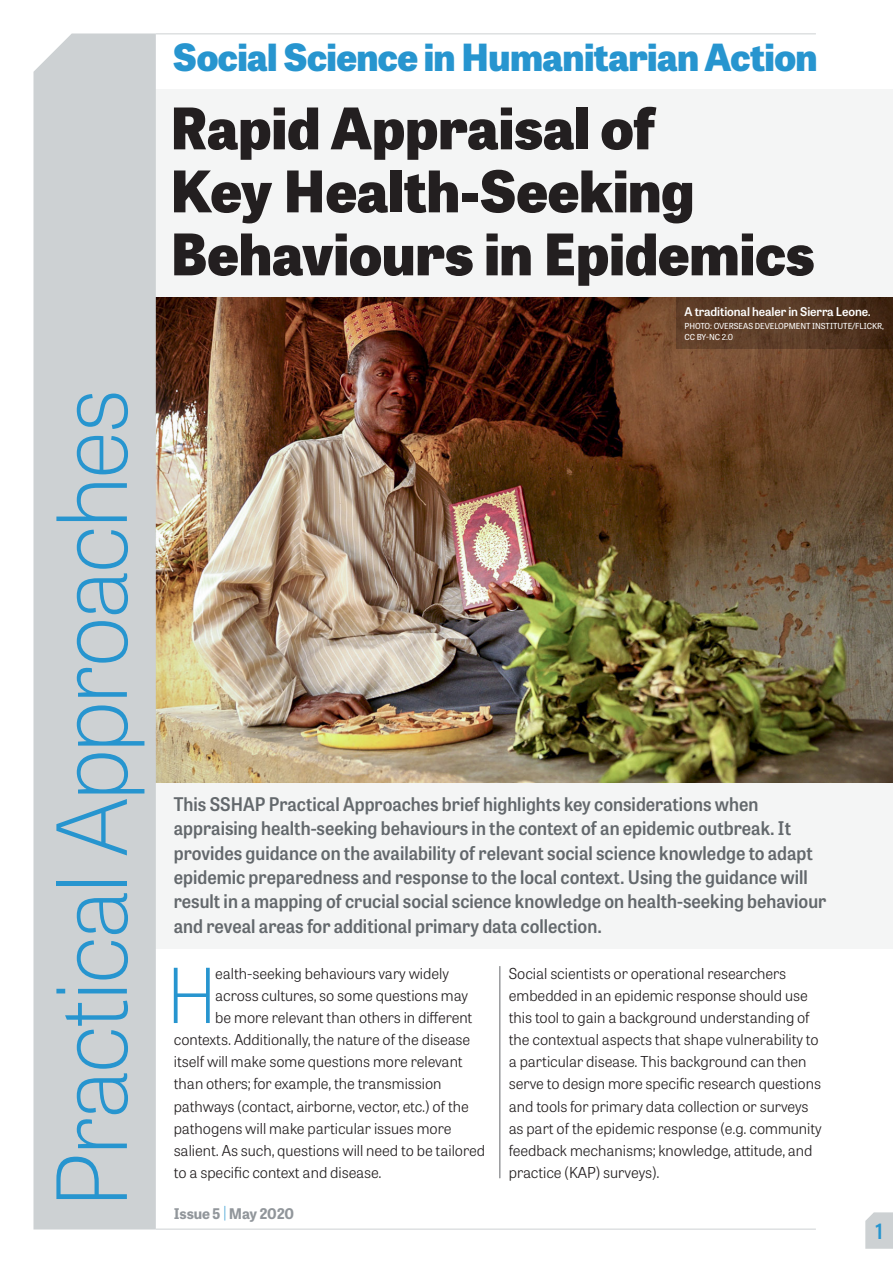
<style>
.page{position:relative;width:893px;height:1263px;background:#fff}
.page>*{position:absolute;margin:0;border:0;box-sizing:border-box;transform-origin:0 0}
.t1{font:100 96px "Tablet Gothic";letter-spacing:-.035em;color:#2795cf}
.t2{font:100 75.3px "Tablet Gothic";color:#2795cf}
.t3{font:800 57px/63px "Tablet Gothic";letter-spacing:-.005em;color:#231f20}
.t4{font:800 37.35px "Tablet Gothic";letter-spacing:-.015em;color:#2795cf}
.t5{font:21px "Tablet Gothic Narrow Sb";color:#2795cf}
.t6{font:18.75px/24.3px "Tablet Gothic Narrow Sb";color:#63686c}
.t7{font:300 15px/22.2px "Tablet Gothic";letter-spacing:-.005em;color:#231f20}
.t8{font:700 14.7px "Tablet Gothic";letter-spacing:-.01em;color:#91969b}
.t9{font:600 12px "Tablet Gothic";letter-spacing:-.01em;color:#fff}
.t10{font:8.25px/10.5px "Tablet Gothic";letter-spacing:-.005em;color:#fff}
.s1{font-weight:100;color:#2795cf}
</style>
<div class="page">
<svg style="left:865px;top:1212px;width:28px;height:37px"></svg>
<div style="left:156px;top:89px;width:737px;height:859px;background:#f4f5f5"></div>
<img style="left:156px;top:298px;width:737px;height:484px">
<svg style="left:676px;top:298px;width:217px;height:51px;background:#563723"></svg>
<div style="left:33px;top:33px;width:123px;height:1196px;background:#cdd1d3"></div>
<hr style="left:156px;top:33px;width:660px;height:1px;background:#cdd1d3">
<hr style="left:156px;top:1229px;width:660px;height:1px;background:#cdd1d3">
<hr style="left:500px;top:966px;width:1px;height:212px;background:#939598">
<h1 class="t1" style="left:27px;top:1208px;width:821px;rotate:-90deg">Practical Approaches</h1>
<h3 class="t4" style="left:173px;top:30px;width:646px">Social Science in Humanitarian Action</h3>
<h3 class="t3" style="left:170px;top:94px;width:646px">Rapid Appraisal of<br>Key Health-Seeking<br>Behaviours in Epidemics</h3>
<p class="t9" style="left:685px;top:303px;width:188px">A traditional healer in Sierra Leone.</p>
<p class="t10" style="left:685px;top:321px;width:201px">PHOTO: OVERSEAS DEVELOPMENT INSTITUTE/FLICKR,<br>CC BY-NC 2.0</p>
<p class="t6" style="left:174px;top:791px;width:654px">This SSHAP Practical Approaches brief highlights key considerations when appraising health-seeking behaviours in the context of an epidemic outbreak. It provides guidance on the availability of relevant social science knowledge to adapt epidemic preparedness and response to the local context. Using the guidance will result in a mapping of crucial social science knowledge on health-seeking behaviour and reveal areas for additional primary data collection.</p>
<h2 class="t2" style="left:167px;top:945px;width:52px">H</h2>
<p class="t7" style="left:215px;top:962px;width:235px">ealth-seeking behaviours vary widely</p>
<p class="t7" style="left:215px;top:984px;width:254px">across cultures, so some questions may</p>
<p class="t7" style="left:215px;top:1006px;width:259px">be more relevant than others in different</p>
<p class="t7" style="left:174px;top:1028px;width:298px">contexts. Additionally, the nature of the disease</p>
<p class="t7" style="left:174px;top:1050px;width:290px">itself will make some questions more relevant</p>
<p class="t7" style="left:174px;top:1072px;width:269px">than others; for example, the transmission</p>
<p class="t7" style="left:174px;top:1094px;width:297px">pathways (contact, airborne, vector, etc.) of the</p>
<p class="t7" style="left:174px;top:1116px;width:279px">pathogens will make particular issues more</p>
<p class="t7" style="left:174px;top:1139px;width:313px">salient. As such, questions will need to be tailored</p>
<p class="t7" style="left:174px;top:1161px;width:209px">to a specific context and disease.</p>
<p class="t8" style="left:174px;top:1203px;width:122px">Issue 5 <span class="s1">|</span> May 2020</p>
<p class="t7" style="left:509px;top:962px;width:314px">Social scientists or operational researchers embedded in an epidemic response should use this tool to gain a background understanding of the contextual aspects that shape vulnerability to a particular disease. This background can then serve to design more specific research questions and tools for primary data collection or surveys as part of the epidemic response (e.g. community feedback mechanisms; knowledge, attitude, and practice (KAP) surveys).</p>
<h3 class="t5" style="left:875px;top:1216px;width:9px">1</h3>
</div>
